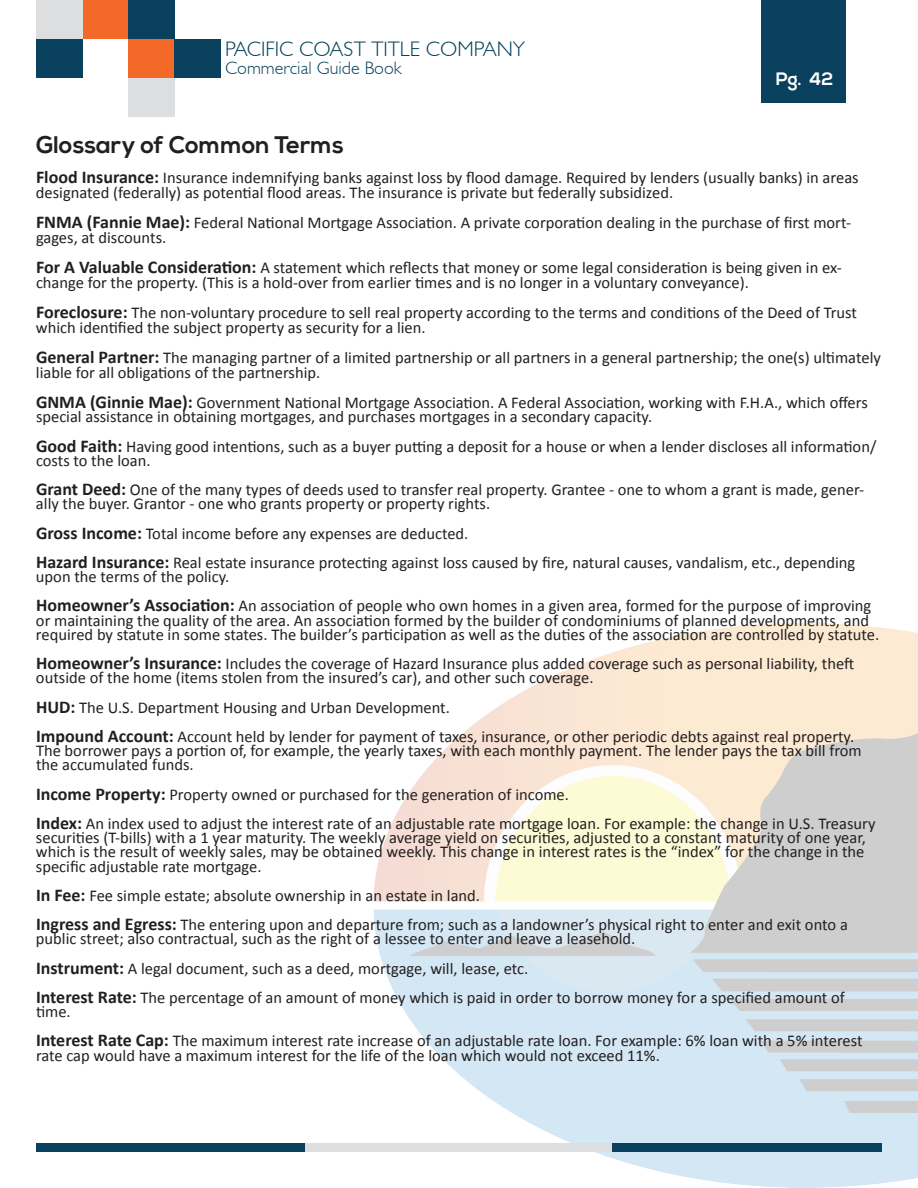
<style>
.page{position:relative;width:918px;height:1188px;background:#fff}
.page>*{position:absolute;margin:0;border:0;box-sizing:border-box;transform-origin:0 0}
.t1{font:700 24px "Nexa";color:#231f20}
.t2{font:21px "Garrison Light Sans";color:#09405d}
.t3{font:18px "Garrison Light Sans";color:#09405d}
.t4{font:700 18px "Nexa";color:#fff}
.t5{font:16.5px/14.2px "Calibri";color:#231f20}
.s1{font-weight:700;font-size:18px}
</style>
<div class="page">
<div style="left:36px;top:39px;width:46px;height:39px;background:#09405d"></div>
<div style="left:128px;top:39px;width:46px;height:39px;background:#f36928"></div>
<div style="left:82px;top:0;width:46px;height:39px;background:#f36928"></div>
<div style="left:36px;top:0;width:46px;height:39px;background:#dddee0"></div>
<div style="left:174px;top:39px;width:47px;height:39px;background:#09405d"></div>
<div style="left:128px;top:78px;width:46px;height:39px;background:#dddee0"></div>
<div style="left:128px;top:0;width:46px;height:39px;background:#09405d"></div>
<div style="left:761px;top:0;width:85px;height:103px;background:#09405d"></div>
<div style="left:36px;top:1143px;width:269px;height:9px;background:#09405d"></div>
<div style="left:305px;top:1143px;width:308px;height:9px;background:#dddee0"></div>
<div style="left:613px;top:1143px;width:269px;height:9px;background:#09405d"></div>
<p class="t2" style="left:225px;top:37px;width:301px">PACIFIC COAST TITLE COMPANY</p>
<p class="t3" style="left:225px;top:59px;width:178px">Commercial Guide Book</p>
<p class="t4" style="left:776px;top:68px;width:59px">Pg. 42</p>
<h1 class="t1" style="left:36px;top:131px;width:309px">Glossary of Common Terms</h1>
<p class="t5" style="left:36px;top:170px;width:824px;line-height:15px"><span class="s1">Flood Insurance:</span> Insurance indemnifying banks against loss by flood damage. Required by lenders (usually banks) in areas designated (federally) as potential flood areas. The insurance is private but federally subsidized.</p>
<p class="t5" style="left:36px;top:215px;width:817px;line-height:15px"><span class="s1">FNMA (Fannie Mae):</span> Federal National Mortgage Association. A private corporation dealing in the purchase of first mort&shy;gages, at discounts.</p>
<p class="t5" style="left:36px;top:260px;width:807px;line-height:15px"><span class="s1">For A Valuable Consideration:</span> A statement which reflects that money or some legal consideration is being given in ex&shy;change for the property. (This is a hold-over from earlier times and is no longer in a voluntary conveyance).</p>
<p class="t5" style="left:36px;top:305px;width:823px;line-height:15px"><span class="s1">Foreclosure:</span> The non-voluntary procedure to sell real property according to the terms and conditions of the Deed of Trust which identified the subject property as security for a lien.</p>
<p class="t5" style="left:36px;top:350px;width:846px;line-height:15px"><span class="s1">General Partner:</span> The managing partner of a limited partnership or all partners in a general partnership; the one(s) ultimately liable for all obligations of the partnership.</p>
<p class="t5" style="left:36px;top:395px;width:833px"><span class="s1">GNMA (Ginnie Mae):</span> Government National Mortgage Association. A Federal Association, working with F.H.A., which offers special assistance in obtaining mortgages, and purchases mortgages in a secondary capacity.</p>
<p class="t5" style="left:36px;top:439px;width:842px"><span class="s1">Good Faith:</span> Having good intentions, such as a buyer putting a deposit for a house or when a lender discloses all information/ costs to the loan.</p>
<p class="t5" style="left:36px;top:482px;width:830px"><span class="s1">Grant Deed:</span> One of the many types of deeds used to transfer real property. Grantee - one to whom a grant is made, gener&shy;ally the buyer. Grantor - one who grants property or property rights.</p>
<p class="t5" style="left:36px;top:518px;width:821px;line-height:29.2px"><span class="s1">Gross Income:</span> Total income before any expenses are deducted.<br><span class="s1">Hazard Insurance:</span> Real estate insurance protecting against loss caused by fire, natural causes, vandalism, etc., depending</p>
<p class="t5" style="left:36px;top:562px;width:837px;line-height:29.2px">upon the terms of the policy.<br><span class="s1">Homeowner’s Association:</span> An association of people who own homes in a given area, formed for the purpose of improving</p>
<p class="t5" style="left:36px;top:613px;width:845px">or maintaining the quality of the area. An association formed by the builder of condominiums of planned developments, and required by statute in some states. The builder’s participation as well as the duties of the association are controlled by statute.</p>
<p class="t5" style="left:36px;top:656px;width:820px"><span class="s1">Homeowner’s Insurance:</span> Includes the coverage of Hazard Insurance plus added coverage such as personal liability, theft outside of the home (items stolen from the insured’s car), and other such coverage.</p>
<p class="t5" style="left:36px;top:692px;width:820px;line-height:29.2px"><span class="s1">HUD:</span> The U.S. Department Housing and Urban Development.<br><span class="s1">Impound Account:</span> Account held by lender for payment of taxes, insurance, or other periodic debts against real property.</p>
<p class="t5" style="left:36px;top:743px;width:827px">The borrower pays a portion of, for example, the yearly taxes, with each monthly payment. The lender pays the tax bill from the accumulated funds.</p>
<p class="t5" style="left:36px;top:779px;width:841px;line-height:29.2px"><span class="s1">Income Property:</span> Property owned or purchased for the generation of income.<br><span class="s1">Index:</span> An index used to adjust the interest rate of an adjustable rate mortgage loan. For example: the change in U.S. Treasury</p>
<p class="t5" style="left:36px;top:830px;width:831px;text-align:justify">securities (T-bills) with a 1 year maturity. The weekly average yield on securities, adjusted to a constant maturity of one year, which is the result of weekly sales, may be obtained weekly. This change in interest rates is the “index” for the change in the specific adjustable rate mortgage.</p>
<p class="t5" style="left:36px;top:881px;width:813px;line-height:29.2px"><span class="s1">In Fee:</span> Fee simple estate; absolute ownership in an estate in land.<br><span class="s1">Ingress and Egress:</span> The entering upon and departure from; such as a landowner’s physical right to enter and exit onto a</p>
<p class="t5" style="left:36px;top:924px;width:810px;line-height:29.2px">public street; also contractual, such as the right of a lessee to enter and leave a leasehold.<br><span class="s1">Instrument:</span> A legal document, such as a deed, mortgage, will, lease, etc.<br><span class="s1">Interest Rate:</span> The percentage of an amount of money which is paid in order to borrow money for a specified amount of</p>
<p class="t5" style="left:36px;top:997px;width:828px;line-height:29.2px">time.<br><span class="s1">Interest Rate Cap:</span> The maximum interest rate increase of an adjustable rate loan. For example: 6% loan with a 5% interest</p>
<p class="t5" style="left:36px;top:1048px;width:625px">rate cap would have a maximum interest for the life of the loan which would not exceed 11%.</p>
</div>
